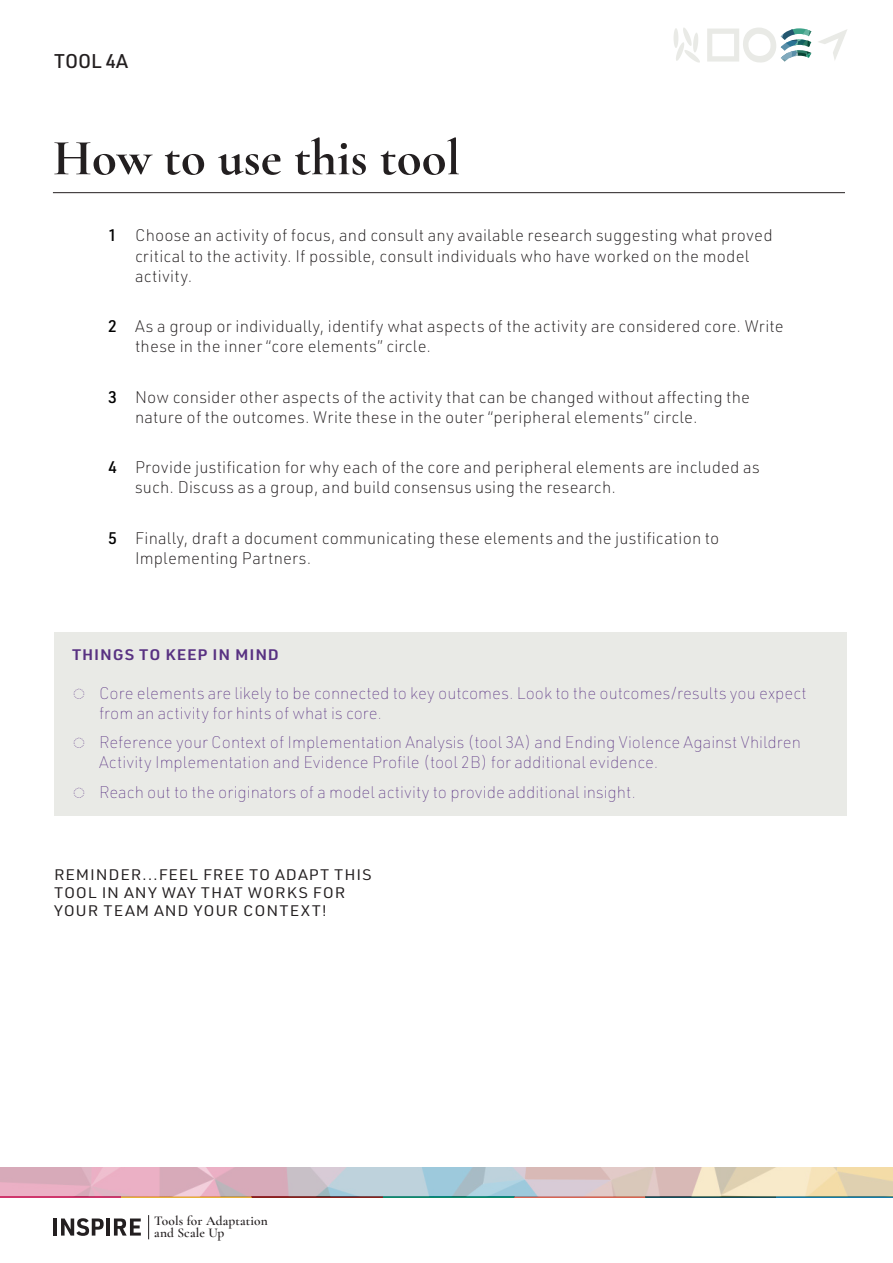
<style>
.page{position:relative;width:893px;height:1263px;background:#fff}
.page>*{position:absolute;margin:0;border:0;box-sizing:border-box;transform-origin:0 0}
.t1{font:700 51px "Cormorant Garamond";color:#231f20}
.W_Tool_at_top_of_pag{font:500 19.5px "URWDIN";color:#231f20}
.t2{font:200 16.5px/20.2px "URWDIN";letter-spacing:.01em;color:#231f20}
.t3{font:100 16.5px/20.2px "URWDIN";color:#583182}
.W_H4{font:15px/18px "URWDIN";letter-spacing:.05em;color:#231f20;scale:1.1 1}
.W_H4_purple{font:600 15px "URWDIN";letter-spacing:.05em;color:#583182;scale:1.1 1}
.t4{font:600 13.35px/11.4px "Cormorant Garamond";letter-spacing:.01em;color:#231f20}
.s1{font-weight:500;color:#000}
</style>
<div class="page">
<hr style="left:54px;top:1218px;width:3px;height:17px;background:#231f20">
<svg style="left:61px;top:1218px;width:43px;height:18px"></svg>
<hr style="left:106px;top:1218px;width:4px;height:17px;background:#231f20">
<svg style="left:114px;top:1218px;width:27px;height:17px"></svg>
<svg style="left:148px;top:1215px;width:1px;height:24px"></svg>
<hr style="left:252px;top:1196px;width:131px;height:2px;background:#89231b">
<hr style="left:121px;top:1196px;width:131px;height:2px;background:#e5aa25">
<hr style="left:0;top:1196px;width:121px;height:2px;background:#cf366c">
<hr style="left:383px;top:1196px;width:131px;height:2px;background:#0e8a69">
<hr style="left:645px;top:1196px;width:131px;height:2px;background:#124f5d">
<hr style="left:776px;top:1196px;width:117px;height:2px;background:#157baa">
<hr style="left:514px;top:1196px;width:131px;height:2px;background:#d55641">
<hr style="left:53px;top:192px;width:792px;height:1px;background:#231f20">
<img style="left:0;top:1168px;width:893px;height:28px">
<svg style="left:674px;top:28px;width:26px;height:35px"></svg>
<svg style="left:707px;top:27px;width:104px;height:36px"></svg>
<svg style="left:818px;top:29px;width:29px;height:31px"></svg>
<div style="left:54px;top:632px;width:792px;height:184px;background:#e9eae6"></div>
<p class="W_Tool_at_top_of_pag" style="left:54px;top:48px;width:76px">TOOL 4A</p>
<h1 class="t1" style="left:53px;top:126px;width:409px">How to use this tool</h1>
<p class="t2" style="left:135px;top:225px;width:639px;text-indent:-27px"><span class="s1">1</span> Choose an activity of focus, and consult any available research suggesting what proved critical to the activity. If possible, consult individuals who have worked on the model activity.</p>
<p class="t2" style="left:135px;top:316px;width:650px;text-indent:-27px"><span class="s1">2</span> As a group or individually, identify what aspects of the activity are considered core. Write these in the inner “core elements” circle.</p>
<p class="t2" style="left:135px;top:386px;width:617px;text-indent:-27px"><span class="s1">3</span> Now consider other aspects of the activity that can be changed without affecting the nature of the outcomes. Write these in the outer “peripheral elements” circle.</p>
<p class="t2" style="left:135px;top:457px;width:626px;text-indent:-27px"><span class="s1">4</span> Provide justification for why each of the core and peripheral elements are included as such. Discuss as a group, and build consensus using the research.</p>
<p class="t2" style="left:135px;top:527px;width:586px;text-indent:-27px"><span class="s1">5</span> Finally, draft a document communicating these elements and the justification to<br>Implementing Partners.</p>
<p class="W_H4_purple" style="left:72px;top:645px;width:190px">THINGS TO KEEP IN MIND</p>
<p class="t3" style="left:99px;top:682px;width:709px;text-indent:-27px">◌ Core elements are likely to be connected to key outcomes. Look to the outcomes/results you expect from an activity for hints of what is core.</p>
<p class="t3" style="left:99px;top:732px;width:704px;text-indent:-27px">◌ Reference your Context of Implementation Analysis (tool 3A) and Ending Violence Against Vhildren<br>Activity Implementation and Evidence Profile (tool 2B) for additional evidence.</p>
<p class="t3" style="left:72px;top:781px;width:565px">◌ Reach out to the originators of a model activity to provide additional insight.</p>
<p class="W_H4" style="left:54px;top:866px;width:290px">REMINDER...FEEL FREE TO ADAPT THIS<br>TOOL IN ANY WAY THAT WORKS FOR<br>YOUR TEAM AND YOUR CONTEXT!</p>
<p class="t4" style="left:154px;top:1215px;width:115px">Tools for Adaptation</p>
<p class="t4" style="left:154px;top:1215px;width:72px">Guide to and Scale Up</p>
</div>
